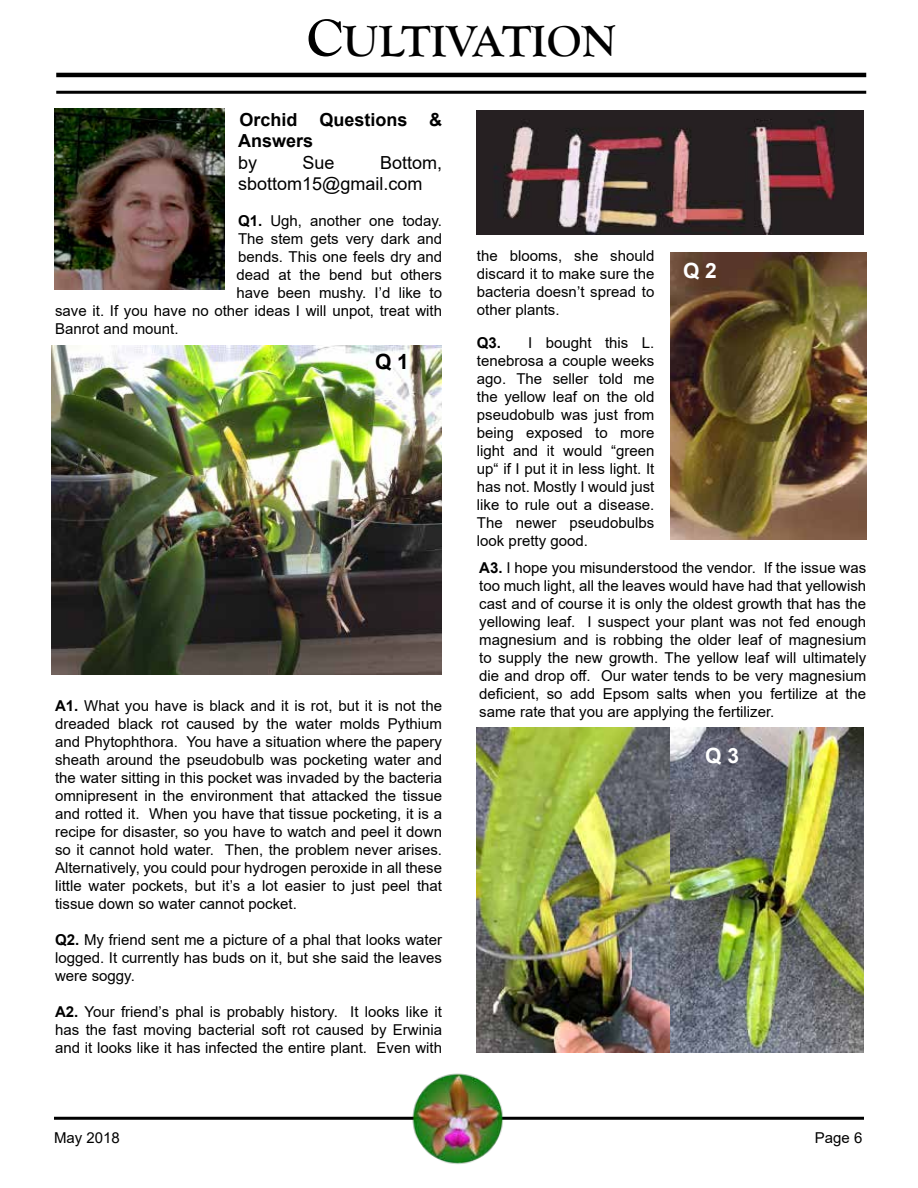
<style>
.page{position:relative;width:918px;height:1188px;background:#fff}
.page>*{position:absolute;margin:0;border:0;box-sizing:border-box;transform-origin:0 0}
.t1{font:700 45px "Goudy Old Style T";color:#000}
.t2{font:700 21px "Arial";color:#fff}
.t3{font:700 21px "Arial";color:#000}
.t4{font:18px/21.6px "Arial";color:#000}
.t5{font:700 18px/21.6px "Arial";color:#000}
.t6{font:15px/18px "Arial";color:#000;text-align:justify}
.s1{font-size:54px}
.s2{font-weight:700}
</style>
<div class="page">
<hr style="left:56px;top:73px;width:810px;height:4px;background:#000">
<hr style="left:56px;top:91px;width:810px;height:3px;background:#000">
<hr style="left:54px;top:1117px;width:810px;height:3px;background:#000">
<img style="left:54px;top:108px;width:171px;height:181px">
<img style="left:477px;top:111px;width:387px;height:124px">
<img style="left:394px;top:1073px;width:130px;height:91px">
<img style="left:52px;top:345px;width:389px;height:330px">
<img style="left:670px;top:252px;width:196px;height:288px">
<img style="left:477px;top:728px;width:387px;height:325px">
<h1 class="t1" style="left:307px;top:16px;width:311px"><span class="s1">C</span>ULTIVATION</h1>
<p class="t5" style="left:238px;top:109px;width:205px">Orchid Questions &amp;<br>Answers</p>
<p class="t4" style="left:238px;top:152px;width:21px">by</p>
<p class="t4" style="left:303px;top:152px;width:34px">Sue</p>
<p class="t4" style="left:238px;top:152px;width:205px;text-indent:142px">Bottom, sbottom15@gmail.com</p>
<p class="t6" style="left:238px;top:212px;width:206px"><span class="s2">Q1.</span> Ugh, another one today.</p>
<p class="t6" style="left:238px;top:230px;width:205px">The stem gets very dark and</p>
<p class="t6" style="left:238px;top:248px;width:205px">bends. This one feels dry and</p>
<p class="t6" style="left:237px;top:266px;width:207px">dead at the bend but others</p>
<p class="t6" style="left:237px;top:284px;width:207px">have been mushy. I’d like to</p>
<p class="t6" style="left:55px;top:302px;width:389px">save it. If you have no other ideas I will unpot, treat with</p>
<p class="t6" style="left:55px;top:320px;width:125px">Banrot and mount.</p>
<h2 class="t3" style="left:375px;top:347px;width:35px">Q 1</h2>
<p class="t6" style="left:55px;top:697px;width:389px"><span class="s2">A1.</span> What you have is black and it is rot, but it is not the dreaded black rot caused by the water molds Pythium and Phytophthora. You have a situation where the papery sheath around the pseudobulb was pocketing water and the water sitting in this pocket was invaded by the bacteria omnipresent in the environment that attacked the tissue and rotted it. When you have that tissue pocketing, it is a recipe for disaster, so you have to watch and peel it down so it cannot hold water. Then, the problem never arises.<br>Alternatively, you could pour hydrogen peroxide in all these little water pockets, but it’s a lot easier to just peel that tissue down so water cannot pocket.</p>
<p class="t6" style="left:55px;top:931px;width:389px"><span class="s2">Q2.</span> My friend sent me a picture of a phal that looks water logged. It currently has buds on it, but she said the leaves were soggy.</p>
<p class="t6" style="left:55px;top:1003px;width:389px"><span class="s2">A2.</span> Your friend’s phal is probably history. It looks like it has the fast moving bacterial soft rot caused by Erwinia and it looks like it has infected the entire plant. Even with</p>
<p class="t6" style="left:477px;top:247px;width:179px">the blooms, she should discard it to make sure the bacteria doesn’t spread to other plants.</p>
<p class="t6" style="left:477px;top:333px;width:179px"><span class="s2">Q3.</span> I bought this L. tenebrosa a couple weeks ago. The seller told me the yellow leaf on the old pseudobulb was just from being exposed to more light and it would “green up“ if I put it in less light. It has not. Mostly I would just like to rule out a disease.<br>The newer pseudobulbs look pretty good.</p>
<p class="t6" style="left:479px;top:559px;width:389px"><span class="s2">A3.</span> I hope you misunderstood the vendor. If the issue was too much light, all the leaves would have had that yellowish cast and of course it is only the oldest growth that has the yellowing leaf. I suspect your plant was not fed enough magnesium and is robbing the older leaf of magnesium to supply the new growth. The yellow leaf will ultimately die and drop off. Our water tends to be very magnesium deficient, so add Epsom salts when you fertilize at the same rate that you are applying the fertilizer.</p>
<h2 class="t2" style="left:683px;top:255px;width:35px">Q 2</h2>
<h2 class="t2" style="left:705px;top:741px;width:35px">Q 3</h2>
<p class="t6" style="left:54px;top:1129px;width:67px">May 2018</p>
<p class="t6" style="left:815px;top:1129px;width:49px">Page 6</p>
</div>
